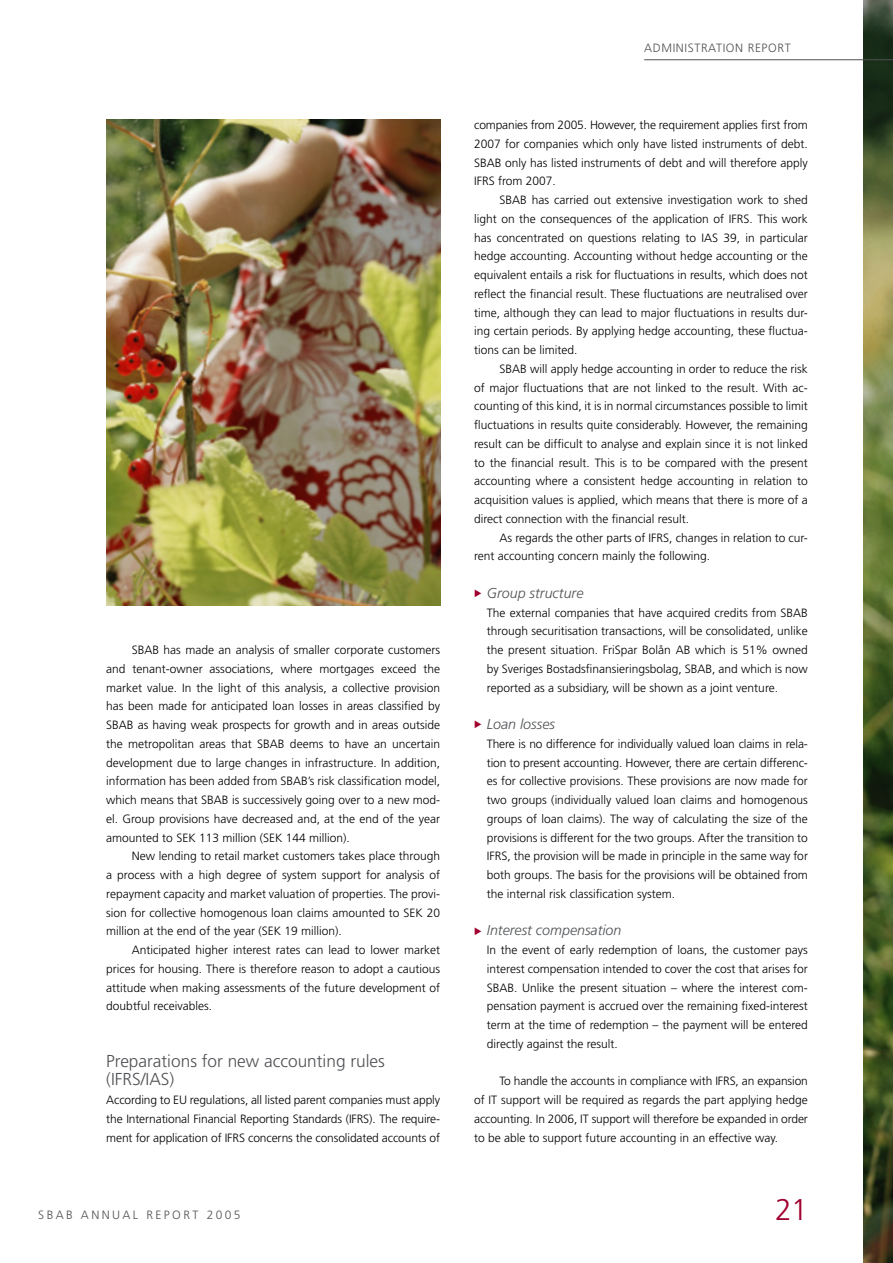
<style>
.page{position:relative;width:893px;height:1263px;background:#fff}
.page>*{position:absolute;margin:0;border:0;box-sizing:border-box;transform-origin:0 0}
.t1{font:300 30px "Frutiger";color:#a0002f}
.t2{font:300 17.25px/18.8px "Frutiger";color:#4f5154}
.t3{font:italic 300 14.25px "Frutiger";color:#4f5154}
.t4{font:300 12px/18.8px "Frutiger";color:#000;text-align:justify}
.t5{font:300 12px "Frutiger";letter-spacing:.055em;color:#4f5154}
.t6{font:300 12px "Frutiger";letter-spacing:.2em;color:#4f5154}
.s1{font-family:"Lucida Grande";font-weight:400;font-style:normal;font-size:9px;color:#a0002f}
</style>
<div class="page">
<img style="left:863px;top:0;width:30px;height:1263px">
<hr style="left:644px;top:59px;width:249px;height:1px;background:#4f5154">
<img style="left:106px;top:119px;width:334px;height:486px">
<p class="t4" style="left:106px;top:641px;width:335px;text-indent:26px">SBAB has made an analysis of smaller corporate customers and tenant-owner associations, where mortgages exceed the market value. In the light of this analysis, a collective provision has been made for anticipated loan losses in areas classified by SBAB as having weak prospects for growth and in areas outside the metropolitan areas that SBAB deems to have an uncertain development due to large changes in infrastructure. In addition, information has been added from SBAB’s risk classification model, which means that SBAB is successively going over to a new mod&shy;el. Group provisions have decreased and, at the end of the year amounted to SEK 113 million (SEK 144 million).</p>
<p class="t4" style="left:106px;top:847px;width:335px;text-indent:26px">New lending to retail market customers takes place through a process with a high degree of system support for analysis of repayment capacity and market valuation of properties. The provi&shy;sion for collective homogenous loan claims amounted to SEK 20 million at the end of the year (SEK 19 million).</p>
<p class="t4" style="left:106px;top:941px;width:335px;text-indent:26px">Anticipated higher interest rates can lead to lower market prices for housing. There is therefore reason to adopt a cautious attitude when making assessments of the future development of doubtful receivables.</p>
<h2 class="t2" style="left:106px;top:1051px;width:280px">Preparations for new accounting rules (IFRS/IAS)</h2>
<p class="t4" style="left:106px;top:1091px;width:335px">According to EU regulations, all listed parent companies must apply the International Financial Reporting Standards (IFRS). The require&shy;ment for application of IFRS concerns the consolidated accounts of</p>
<p class="t6" style="left:38px;top:1208px;width:204px">SBAB ANNUAL REPORT 2005</p>
<p class="t5" style="left:644px;top:41px;width:148px">ADMINISTRATION REPORT</p>
<p class="t4" style="left:474px;top:116px;width:335px">companies from 2005. However, the requirement applies first from 2007 for companies which only have listed instruments of debt.<br>SBAB only has listed instruments of debt and will therefore apply IFRS from 2007.</p>
<p class="t4" style="left:474px;top:191px;width:335px;text-indent:26px">SBAB has carried out extensive investigation work to shed light on the consequences of the application of IFRS. This work has concentrated on questions relating to IAS 39, in particular hedge accounting. Accounting without hedge accounting or the equivalent entails a risk for fluctuations in results, which does not reflect the financial result. These fluctuations are neutralised over time, although they can lead to major fluctuations in results dur&shy;ing certain periods. By applying hedge accounting, these fluctua&shy;tions can be limited.</p>
<p class="t4" style="left:474px;top:359px;width:335px;text-indent:26px">SBAB will apply hedge accounting in order to reduce the risk of major fluctuations that are not linked to the result. With ac&shy;counting of this kind, it is in normal circumstances possible to limit fluctuations in results quite considerably. However, the remaining result can be difficult to analyse and explain since it is not linked to the financial result. This is to be compared with the present accounting where a consistent hedge accounting in relation to acquisition values is applied, which means that there is more of a direct connection with the financial result.</p>
<p class="t4" style="left:474px;top:528px;width:335px;text-indent:26px">As regards the other parts of IFRS, changes in relation to cur&shy;rent accounting concern mainly the following.</p>
<p class="t3" style="left:474px;top:585px;width:111px"><span class="s1">▶</span> Group structure</p>
<p class="t4" style="left:487px;top:603px;width:323px">The external companies that have acquired credits from SBAB through securitisation transactions, will be consolidated, unlike the present situation. FriSpar Bolån AB which is 51% owned by Sveriges Bostadsfinansieringsbolag, SBAB, and which is now reported as a subsidiary, will be shown as a joint venture.</p>
<p class="t3" style="left:474px;top:716px;width:82px"><span class="s1">▶</span> Loan losses</p>
<p class="t4" style="left:487px;top:734px;width:323px">There is no difference for individually valued loan claims in rela&shy;tion to present accounting. However, there are certain differenc&shy;es for collective provisions. These provisions are now made for two groups (individually valued loan claims and homogenous groups of loan claims). The way of calculating the size of the provisions is different for the two groups. After the transition to IFRS, the provision will be made in principle in the same way for both groups. The basis for the provisions will be obtained from the internal risk classification system.</p>
<p class="t3" style="left:474px;top:922px;width:149px"><span class="s1">▶</span> Interest compensation</p>
<p class="t4" style="left:487px;top:941px;width:323px">In the event of early redemption of loans, the customer pays interest compensation intended to cover the cost that arises for SBAB. Unlike the present situation – where the interest com&shy;pensation payment is accrued over the remaining fixed-interest term at the time of redemption – the payment will be entered directly against the result.</p>
<p class="t4" style="left:474px;top:1072px;width:335px;text-indent:26px">To handle the accounts in compliance with IFRS, an expansion of IT support will be required as regards the part applying hedge accounting. In 2006, IT support will therefore be expanded in order to be able to support future accounting in an effective way.</p>
<h1 class="t1" style="left:775px;top:1192px;width:34px">21</h1>
</div>
